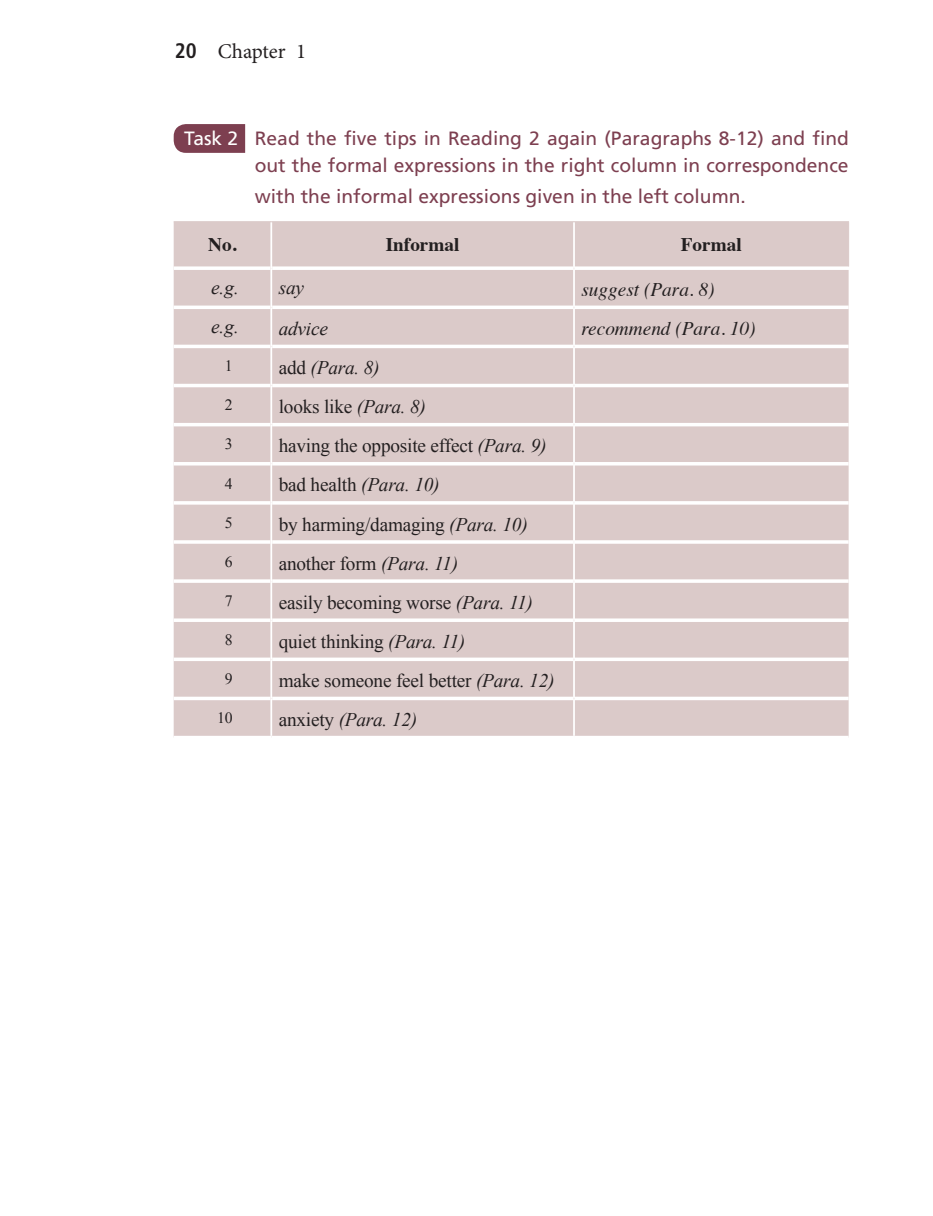
<style>
.page{position:relative;width:933px;height:1216px;background:#fff}
.page>*{position:absolute;margin:0;border:0;box-sizing:border-box;transform-origin:0 0}
.t1{font:21px "Minion Pro";letter-spacing:-.005em;color:#231f20}
.t2{font:19.25px "Times New Roman";letter-spacing:-.01em;color:#231f20}
.t3{font:19.25px/26.8px "Frutiger LT Std";color:#7d3f50;text-align:right}
.t4{font:italic 19.25px "Times New Roman";letter-spacing:-.01em;color:#231f20}
.t5{font:italic 19.25px "Times";color:#231f20}
.t6{font:700 19.25px "Times";color:#231f20}
.t7{font:15.75px "Times New Roman";color:#231f20}
.s1{font-family:"Frutiger LT Std";font-weight:700;font-stretch:condensed}
.s2{color:#fff}
.s3{font-style:normal}
.s4{font-style:italic}
</style>
<div class="page">
<svg style="left:174px;top:124px;width:71px;height:29px;background:#814555"></svg>
<div style="left:174px;top:222px;width:674px;height:513px;background:#dbcac9"></div>
<svg style="left:174px;top:266px;width:96px;height:4px"></svg>
<svg style="left:272px;top:266px;width:301px;height:4px"></svg>
<svg style="left:575px;top:266px;width:274px;height:4px"></svg>
<svg style="left:174px;top:305px;width:96px;height:4px"></svg>
<svg style="left:272px;top:305px;width:301px;height:4px"></svg>
<svg style="left:575px;top:305px;width:273px;height:4px"></svg>
<svg style="left:174px;top:344px;width:96px;height:4px"></svg>
<svg style="left:272px;top:344px;width:301px;height:4px"></svg>
<svg style="left:575px;top:344px;width:273px;height:4px"></svg>
<hr style="left:174px;top:384px;width:96px;height:3px;background:#fff">
<hr style="left:272px;top:384px;width:301px;height:3px;background:#fff">
<hr style="left:575px;top:384px;width:273px;height:3px;background:#fff">
<hr style="left:174px;top:423px;width:96px;height:3px;background:#fff">
<hr style="left:272px;top:423px;width:301px;height:3px;background:#fff">
<hr style="left:575px;top:423px;width:273px;height:3px;background:#fff">
<hr style="left:174px;top:462px;width:96px;height:3px;background:#fff">
<hr style="left:272px;top:462px;width:301px;height:3px;background:#fff">
<hr style="left:575px;top:462px;width:273px;height:3px;background:#fff">
<hr style="left:174px;top:501px;width:96px;height:3px;background:#fff">
<hr style="left:272px;top:501px;width:301px;height:3px;background:#fff">
<hr style="left:575px;top:501px;width:273px;height:3px;background:#fff">
<hr style="left:174px;top:540px;width:96px;height:3px;background:#fff">
<hr style="left:272px;top:540px;width:301px;height:3px;background:#fff">
<hr style="left:575px;top:540px;width:273px;height:3px;background:#fff">
<svg style="left:174px;top:735px;width:97px;height:1px"></svg>
<svg style="left:271px;top:735px;width:303px;height:2px"></svg>
<svg style="left:574px;top:735px;width:274px;height:1px"></svg>
<svg style="left:174px;top:579px;width:96px;height:4px"></svg>
<hr style="left:272px;top:579px;width:301px;height:4px;background:#faf7f7">
<svg style="left:575px;top:579px;width:273px;height:4px"></svg>
<svg style="left:174px;top:618px;width:96px;height:4px"></svg>
<svg style="left:272px;top:618px;width:301px;height:4px"></svg>
<svg style="left:575px;top:618px;width:273px;height:4px"></svg>
<svg style="left:174px;top:696px;width:96px;height:4px"></svg>
<svg style="left:272px;top:696px;width:301px;height:4px"></svg>
<svg style="left:575px;top:696px;width:273px;height:4px"></svg>
<svg style="left:174px;top:657px;width:96px;height:4px"></svg>
<svg style="left:272px;top:657px;width:301px;height:4px"></svg>
<svg style="left:575px;top:657px;width:273px;height:4px"></svg>
<hr style="left:270px;top:222px;width:2px;height:46px;background:#fff">
<hr style="left:573px;top:222px;width:2px;height:46px;background:#fff">
<hr style="left:270px;top:268px;width:2px;height:39px;background:#fff">
<hr style="left:573px;top:268px;width:2px;height:39px;background:#fff">
<hr style="left:270px;top:307px;width:2px;height:39px;background:#fff">
<hr style="left:573px;top:307px;width:2px;height:39px;background:#fff">
<hr style="left:270px;top:346px;width:2px;height:39px;background:#fff">
<hr style="left:573px;top:346px;width:2px;height:39px;background:#fff">
<hr style="left:270px;top:385px;width:2px;height:39px;background:#fff">
<hr style="left:573px;top:385px;width:2px;height:39px;background:#fff">
<hr style="left:270px;top:424px;width:2px;height:40px;background:#fff">
<hr style="left:573px;top:424px;width:2px;height:40px;background:#fff">
<hr style="left:270px;top:464px;width:2px;height:39px;background:#fff">
<hr style="left:573px;top:464px;width:2px;height:39px;background:#fff">
<hr style="left:270px;top:503px;width:2px;height:39px;background:#fff">
<hr style="left:573px;top:503px;width:2px;height:39px;background:#fff">
<hr style="left:270px;top:542px;width:2px;height:39px;background:#fff">
<hr style="left:573px;top:542px;width:2px;height:39px;background:#fff">
<hr style="left:270px;top:581px;width:2px;height:39px;background:#fff">
<hr style="left:573px;top:581px;width:2px;height:39px;background:#fff">
<hr style="left:270px;top:620px;width:2px;height:39px;background:#fff">
<hr style="left:573px;top:620px;width:2px;height:39px;background:#fff">
<hr style="left:270px;top:659px;width:2px;height:39px;background:#fff">
<hr style="left:573px;top:659px;width:2px;height:39px;background:#fff">
<hr style="left:270px;top:698px;width:2px;height:37px;background:#fff">
<hr style="left:573px;top:698px;width:2px;height:37px;background:#fff">
<hr style="left:174px;top:221px;width:97px;height:1px;background:#dbcac9">
<hr style="left:271px;top:221px;width:303px;height:1px;background:#dbcac9">
<hr style="left:574px;top:221px;width:275px;height:1px;background:#dbcac9">
<hr style="left:848px;top:222px;width:1px;height:44px;background:#dbcac9">
<p class="t1" style="left:175px;top:37px;width:133px"><span class="s1">20</span> Chapter 1</p>
<p class="t3" style="left:184px;top:125px;width:666px"><span class="s2">Task 2</span> Read the five tips in Reading 2 again (Paragraphs 8-12) and find out the formal expressions in the right column in correspondence</p>
<p class="t3" style="left:255px;top:183px;width:492px">with the informal expressions given in the left column.</p>
<p class="t6" style="left:208px;top:226px;width:30px">No.</p>
<p class="t6" style="left:386px;top:226px;width:75px">Informal</p>
<p class="t6" style="left:681px;top:226px;width:62px">Formal</p>
<p class="t4" style="left:211px;top:274px;width:29px">e.g.</p>
<p class="t4" style="left:279px;top:274px;width:27px">say</p>
<p class="t5" style="left:581px;top:272px;width:135px">suggest (Para. 8)</p>
<p class="t4" style="left:211px;top:313px;width:29px">e.g.</p>
<p class="t4" style="left:279px;top:315px;width:51px">advice</p>
<p class="t5" style="left:581px;top:312px;width:176px">recommend (Para. 10)</p>
<p class="t7" style="left:225px;top:355px;width:9px">1</p>
<p class="t4" style="left:279px;top:354px;width:102px"><span class="s3">add</span> (Para. 8)</p>
<p class="t7" style="left:225px;top:394px;width:9px">2</p>
<p class="t2" style="left:279px;top:394px;width:149px">looks like <span class="s4">(Para. 8)</span></p>
<p class="t7" style="left:225px;top:433px;width:9px">3</p>
<p class="t2" style="left:279px;top:433px;width:269px">having the opposite effect <span class="s4">(Para. 9)</span></p>
<p class="t7" style="left:225px;top:472px;width:9px">4</p>
<p class="t2" style="left:279px;top:472px;width:162px">bad health <span class="s4">(Para. 10)</span></p>
<p class="t7" style="left:225px;top:512px;width:9px">5</p>
<p class="t2" style="left:279px;top:511px;width:250px">by harming/damaging <span class="s4">(Para. 10)</span></p>
<p class="t7" style="left:225px;top:551px;width:9px">6</p>
<p class="t2" style="left:279px;top:550px;width:181px">another form <span class="s4">(Para. 11)</span></p>
<p class="t7" style="left:225px;top:590px;width:9px">7</p>
<p class="t2" style="left:279px;top:589px;width:256px">easily becoming worse <span class="s4">(Para. 11)</span></p>
<p class="t7" style="left:225px;top:629px;width:9px">8</p>
<p class="t2" style="left:279px;top:628px;width:188px">quiet thinking <span class="s4">(Para. 11)</span></p>
<p class="t7" style="left:225px;top:668px;width:9px">9</p>
<p class="t2" style="left:279px;top:667px;width:277px">make someone feel better <span class="s4">(Para. 12)</span></p>
<p class="t7" style="left:217px;top:707px;width:17px">10</p>
<p class="t4" style="left:279px;top:706px;width:140px"><span class="s3">anxiety</span> (Para. 12)</p>
</div>
